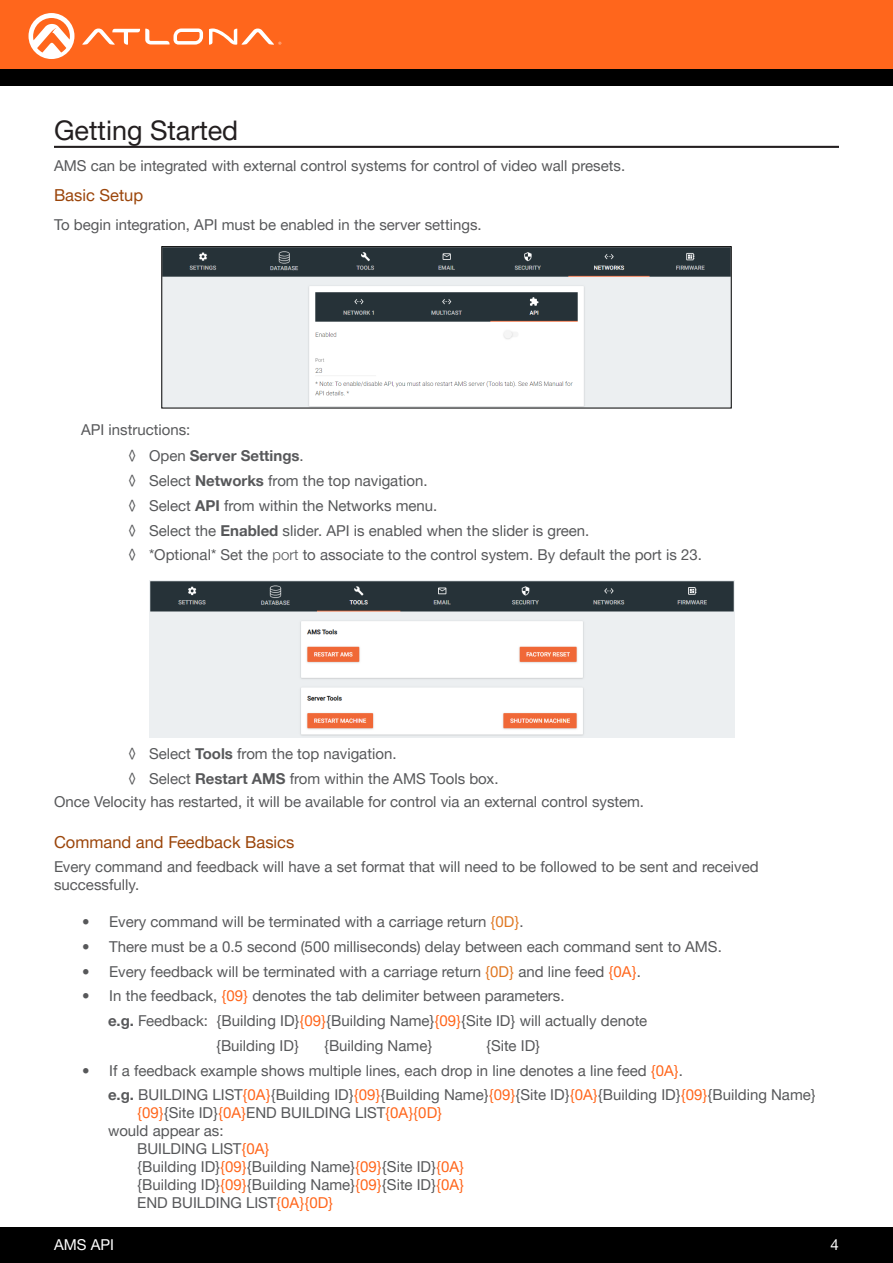
<style>
.page{position:relative;width:893px;height:1263px;background:#fff}
.page>*{position:absolute;margin:0;border:0;box-sizing:border-box;transform-origin:0 0}
.Section_Header{font:27px "Helvetica Neue LTW1 G";color:#231f20}
.Secondary_Subsection{font:16.5px "Helvetica Neue LTW1 G";color:#9b450a}
.Callout_descriptions{font:15px/18px "Helvetica Neue LTW1 G";color:#57585a}
.General_Text{font:15px "Helvetica Neue LTW1 G";color:#57585a}
.Bullets_in_Numbered{font:15px "Helvetica Neue LTW1 G";color:#57585a}
.t1{font:700 15px "Helvetica Neue LTW1 G";color:#57585a}
.t2{font:15px "Helvetica Neue LTW1 G";color:#fff}
.s1{font-weight:400}
.s2{font-weight:700}
.s3{font-weight:300}
.s4{color:#e07823}
.s5{color:#ff661c}
</style>
<div class="page">
<div style="left:0;top:1227px;width:893px;height:36px;background:#000"></div>
<div style="left:0;top:0;width:893px;height:69px;background:#ff661c"></div>
<div style="left:0;top:69px;width:893px;height:16px;background:#000"></div>
<svg style="left:82px;top:29px;width:121px;height:16px"></svg>
<svg style="left:209px;top:28px;width:72px;height:17px"></svg>
<svg style="left:29px;top:13px;width:45px;height:46px"></svg>
<hr style="left:54px;top:146px;width:785px;height:2px;background:#231f20">
<img style="left:164px;top:248px;width:565px;height:158px">
<div style="left:162px;top:246px;width:569px;height:162px;border:1px solid #000"></div>
<img style="left:150px;top:580px;width:584px;height:157px">
<p class="Section_Header" style="left:54px;top:113px;width:186px">Getting Started</p>
<p class="Callout_descriptions" style="left:54px;top:157px;width:573px">AMS can be integrated with external control systems for control of video wall presets.</p>
<p class="Secondary_Subsection" style="left:54px;top:185px;width:91px">Basic Setup</p>
<p class="Callout_descriptions" style="left:54px;top:216px;width:429px">To begin integration, API must be enabled in the server settings.</p>
<p class="Callout_descriptions" style="left:81px;top:420px;width:111px">API instructions:</p>
<p class="t1" style="left:128px;top:447px;width:177px"><span class="s1">◊ Open</span> Server Settings<span class="s1">.</span></p>
<p class="Callout_descriptions" style="left:128px;top:472px;width:301px">◊ Select <span class="s2">Networks</span> from the top navigation.</p>
<p class="Callout_descriptions" style="left:128px;top:496px;width:311px">◊ Select <span class="s2">API</span> from within the Networks menu.</p>
<p class="Callout_descriptions" style="left:128px;top:521px;width:463px">◊ Select the <span class="s2">Enabled</span> slider. API is enabled when the slider is green.</p>
<p class="Callout_descriptions" style="left:128px;top:546px;width:576px">◊ *Optional* Set the <span class="s3">port</span> to associate to the control system. By default the port is 23.</p>
<p class="Callout_descriptions" style="left:128px;top:744px;width:270px">◊ Select <span class="s2">Tools</span> from the top navigation.</p>
<p class="Callout_descriptions" style="left:128px;top:769px;width:372px">◊ Select <span class="s2">Restart AMS</span> from within the AMS Tools box.</p>
<p class="General_Text" style="left:54px;top:792px;width:592px">Once Velocity has restarted, it will be available for control via an external control system.</p>
<p class="Secondary_Subsection" style="left:54px;top:832px;width:242px">Command and Feedback Basics</p>
<p class="Callout_descriptions" style="left:54px;top:858px;width:706px">Every command and feedback will have a set format that will need to be followed to be sent and received successfully.</p>
<p class="Callout_descriptions" style="left:82px;top:912px;width:443px">• Every command will be terminated with a carriage return <span class="s4">{0D}</span>.</p>
<p class="Callout_descriptions" style="left:82px;top:937px;width:641px">• There must be a 0.5 second (500 milliseconds) delay between each command sent to AMS.</p>
<p class="Callout_descriptions" style="left:82px;top:962px;width:560px">• Every feedback will be terminated with a carriage return <span class="s4">{0D}</span> and line feed <span class="s5">{0A}</span>.</p>
<p class="Callout_descriptions" style="left:82px;top:987px;width:484px">• In the feedback, <span class="s5">{09}</span> denotes the tab delimiter between parameters.</p>
<p class="Bullets_in_Numbered" style="left:108px;top:1011px;width:541px"><span class="s2">e.g.</span> Feedback: {Building ID}<span class="s5">{09}</span>{Building Name}<span class="s5">{09}</span>{Site ID} will actually denote</p>
<p class="Bullets_in_Numbered" style="left:216px;top:1036px;width:85px">{Building ID}</p>
<p class="Bullets_in_Numbered" style="left:324px;top:1036px;width:110px">{Building Name}</p>
<p class="Bullets_in_Numbered" style="left:486px;top:1036px;width:56px">{Site ID}</p>
<p class="Callout_descriptions" style="left:82px;top:1061px;width:602px">• If a feedback example shows multiple lines, each drop in line denotes a line feed <span class="s5">{0A}</span>.</p>
<p class="General_Text" style="left:108px;top:1086px;width:709px"><span class="s2">e.g.</span> BUILDING LIST<span class="s5">{0A}</span>{Building ID}<span class="s5">{09}</span>{Building Name}<span class="s5">{09}</span>{Site ID}<span class="s5">{0A}</span>{Building ID}<span class="s5">{09}</span>{Building Name}</p>
<p class="General_Text" style="left:137px;top:1104px;width:306px"><span class="s5">{09}</span>{Site ID}<span class="s5">{0A}</span>END BUILDING LIST<span class="s5">{0A}{0D}</span></p>
<p class="General_Text" style="left:108px;top:1122px;width:117px">would appear as:</p>
<p class="General_Text" style="left:137px;top:1140px;width:134px">BUILDING LIST<span class="s5">{0A}</span></p>
<p class="General_Text" style="left:137px;top:1158px;width:329px">{Building ID}<span class="s5">{09}</span>{Building Name}<span class="s5">{09}</span>{Site ID}<span class="s5">{0A}</span></p>
<p class="General_Text" style="left:137px;top:1176px;width:329px">{Building ID}<span class="s5">{09}</span>{Building Name}<span class="s5">{09}</span>{Site ID}<span class="s5">{0A}</span></p>
<p class="General_Text" style="left:137px;top:1194px;width:198px">END BUILDING LIST<span class="s5">{0A}{0D}</span></p>
<p class="t2" style="left:54px;top:1235px;width:61px">AMS API</p>
<p class="t2" style="left:831px;top:1235px;width:10px">4</p>
</div>
